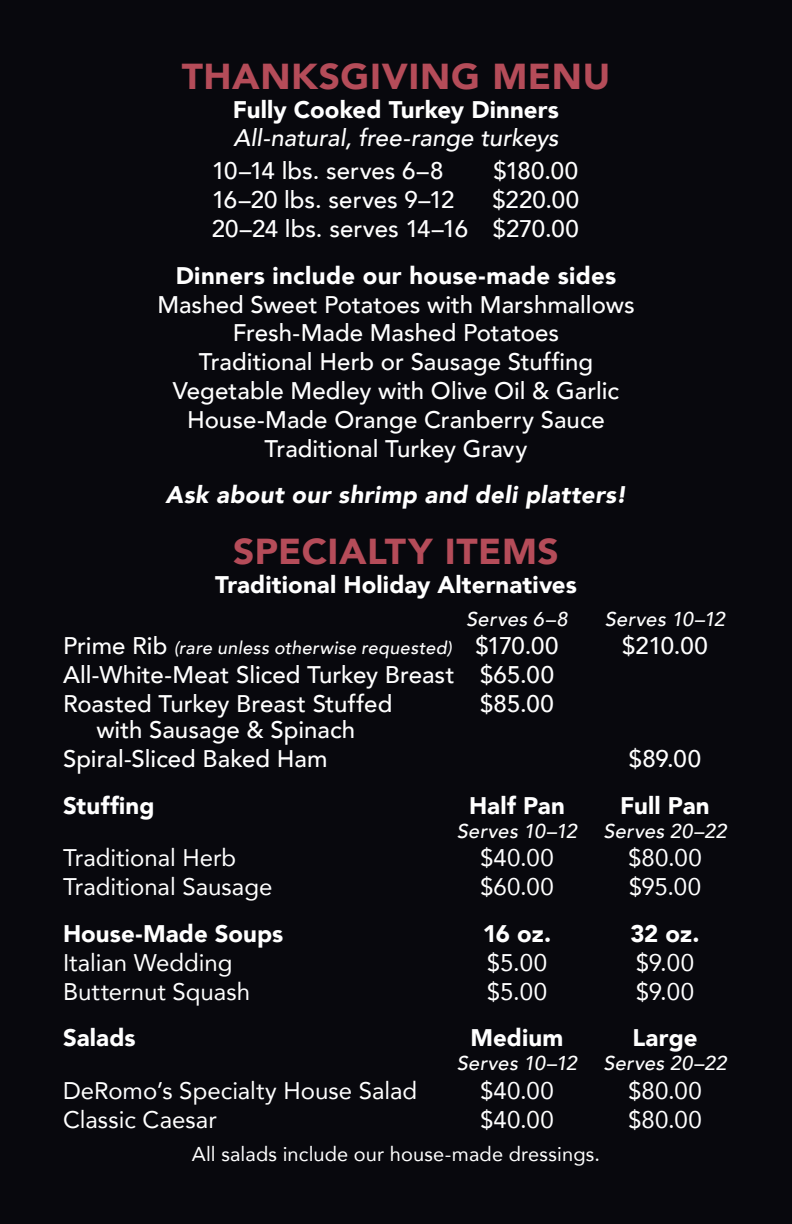
<style>
.page{position:relative;width:792px;height:1224px;background:#08080d}
.page>*{position:absolute;margin:0;border:0;box-sizing:border-box;transform-origin:0 0}
.t1{font:900 36px "Avenir";letter-spacing:.015em;color:#b54c59}
.t2{font:500 24px "Avenir";color:#fff}
.t3{font:24px "Avenir";color:#fff}
.t4{font:900 24px "Avenir";letter-spacing:.005em;color:#fff}
.t5{font:italic 900 24px "Avenir";letter-spacing:.015em;color:#fff}
.t6{font:italic 500 24px "Avenir";color:#fff}
.t7{font:italic 500 20px "Avenir";letter-spacing:.01em;color:#fff}
.t8{font:20px "Avenir";letter-spacing:.01em;color:#fff}
.t9{font:italic 500 18px "Avenir";letter-spacing:.015em;color:#fff}
.s1{font-style:normal;font-size:24px}
</style>
<div class="page">
<p class="t1" style="left:182px;top:45px;width:430px">THANKSGIVING MENU</p>
<p class="t4" style="left:233px;top:89px;width:328px">Fully Cooked Turkey Dinners</p>
<p class="t6" style="left:233px;top:124px;width:327px">All-natural, free-range turkeys</p>
<p class="t2" style="left:212px;top:150px;width:233px">10–14 lbs. serves 6–8</p>
<p class="t2" style="left:493px;top:150px;width:86px">$180.00</p>
<p class="t2" style="left:212px;top:179px;width:244px">16–20 lbs. serves 9–12</p>
<p class="t2" style="left:492px;top:179px;width:88px">$220.00</p>
<p class="t2" style="left:212px;top:208px;width:369px">20–24 lbs. serves 14–16 $270.00</p>
<p class="t4" style="left:176px;top:255px;width:442px">Dinners include our house-made sides</p>
<p class="t2" style="left:157px;top:284px;width:479px">Mashed Sweet Potatoes with Marshmallows</p>
<p class="t2" style="left:233px;top:312px;width:328px">Fresh-Made Mashed Potatoes</p>
<p class="t2" style="left:199px;top:341px;width:396px">Traditional Herb or Sausage Stuffing</p>
<p class="t2" style="left:173px;top:370px;width:448px">Vegetable Medley with Olive Oil &amp; Garlic</p>
<p class="t2" style="left:187px;top:399px;width:419px">House-Made Orange Cranberry Sauce</p>
<p class="t2" style="left:265px;top:428px;width:264px">Traditional Turkey Gravy</p>
<p class="t5" style="left:165px;top:475px;width:463px">Ask about our shrimp and deli platters!</p>
<p class="t1" style="left:233px;top:520px;width:327px">SPECIALTY ITEMS</p>
<p class="t4" style="left:215px;top:564px;width:363px">Traditional Holiday Alternatives</p>
<p class="t7" style="left:466px;top:607px;width:103px">Serves 6–8</p>
<p class="t7" style="left:605px;top:607px;width:122px">Serves 10–12</p>
<p class="t9" style="left:63px;top:637px;width:497px"><span class="s1">Prime Rib</span> (rare unless otherwise requested) <span class="s1">$170.00</span></p>
<p class="t2" style="left:622px;top:625px;width:87px">$210.00</p>
<p class="t2" style="left:63px;top:654px;width:493px">All-White-Meat Sliced Turkey Breast $65.00</p>
<p class="t2" style="left:63px;top:683px;width:331px">Roasted Turkey Breast Stuffed</p>
<p class="t2" style="left:480px;top:683px;width:75px">$85.00</p>
<p class="t2" style="left:96px;top:709px;width:260px">with Sausage &amp; Spinach</p>
<p class="t2" style="left:63px;top:738px;width:266px">Spiral-Sliced Baked Ham</p>
<p class="t2" style="left:629px;top:738px;width:74px">$89.00</p>
<p class="t4" style="left:63px;top:785px;width:93px">Stuffing</p>
<p class="t4" style="left:469px;top:785px;width:97px">Half Pan</p>
<p class="t4" style="left:620px;top:785px;width:91px">Full Pan</p>
<p class="t7" style="left:457px;top:819px;width:122px">Serves 10–12</p>
<p class="t7" style="left:603px;top:819px;width:125px">Serves 20–22</p>
<p class="t3" style="left:63px;top:839px;width:175px">Traditional Herb</p>
<p class="t3" style="left:480px;top:839px;width:75px">$40.00</p>
<p class="t3" style="left:628px;top:839px;width:75px">$80.00</p>
<p class="t3" style="left:63px;top:868px;width:211px">Traditional Sausage</p>
<p class="t3" style="left:480px;top:868px;width:75px">$60.00</p>
<p class="t3" style="left:629px;top:868px;width:74px">$95.00</p>
<p class="t4" style="left:63px;top:913px;width:222px">House-Made Soups</p>
<p class="t4" style="left:483px;top:913px;width:70px">16 oz.</p>
<p class="t4" style="left:630px;top:913px;width:71px">32 oz.</p>
<p class="t3" style="left:63px;top:943px;width:171px">Italian Wedding</p>
<p class="t3" style="left:487px;top:943px;width:62px">$5.00</p>
<p class="t3" style="left:636px;top:943px;width:60px">$9.00</p>
<p class="t3" style="left:63px;top:972px;width:189px">Butternut Squash</p>
<p class="t3" style="left:487px;top:972px;width:62px">$5.00</p>
<p class="t3" style="left:636px;top:972px;width:60px">$9.00</p>
<p class="t4" style="left:63px;top:1017px;width:74px">Salads</p>
<p class="t4" style="left:471px;top:1017px;width:94px">Medium</p>
<p class="t4" style="left:632px;top:1017px;width:67px">Large</p>
<p class="t7" style="left:457px;top:1052px;width:122px">Serves 10–12</p>
<p class="t7" style="left:603px;top:1052px;width:125px">Serves 20–22</p>
<p class="t3" style="left:63px;top:1072px;width:356px">DeRomo’s Specialty House Salad</p>
<p class="t3" style="left:480px;top:1072px;width:75px">$40.00</p>
<p class="t3" style="left:628px;top:1072px;width:75px">$80.00</p>
<p class="t3" style="left:63px;top:1100px;width:155px">Classic Caesar</p>
<p class="t3" style="left:480px;top:1100px;width:75px">$40.00</p>
<p class="t3" style="left:628px;top:1100px;width:75px">$80.00</p>
<p class="t8" style="left:192px;top:1138px;width:410px">All salads include our house-made dressings.</p>
</div>
